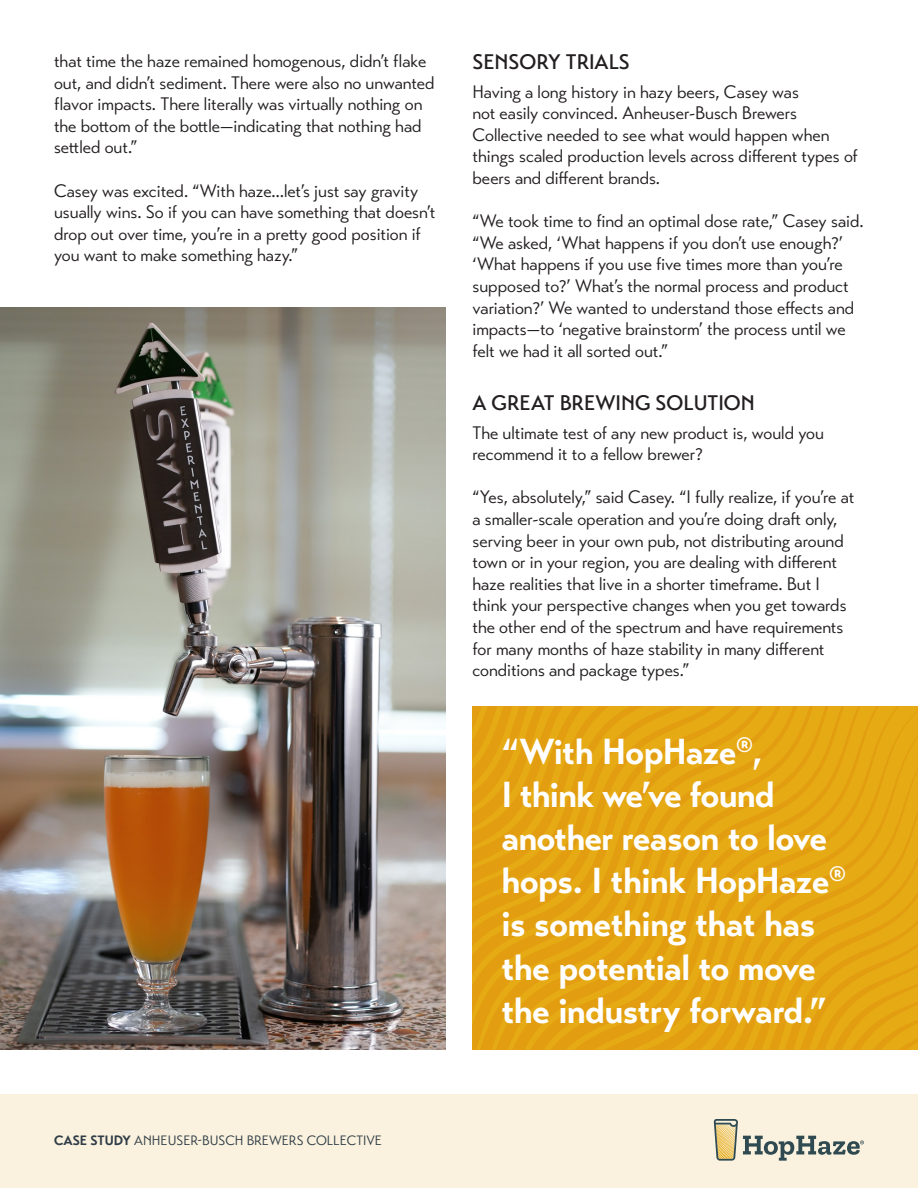
<style>
.page{position:relative;width:918px;height:1188px;background:#fff}
.page>*{position:absolute;margin:0;border:0;box-sizing:border-box;transform-origin:0 0}
.t1{font:700 36px/43.2px "Transat";color:#fff}
.t2{font:500 21px "Transat";color:#231f20}
.t3{font:18px/21.6px "Transat Standard";color:#231f20}
.t4{font:13.5px "Transat Standard";color:#303d47}
.s1{font-family:"Transat";font-weight:700}
</style>
<div class="page">
<div style="left:0;top:1094px;width:918px;height:94px;background:#faf2de"></div>
<svg style="left:714px;top:1119px;width:150px;height:42px"></svg>
<img style="left:0;top:308px;width:446px;height:742px">
<svg style="left:881px;top:706px;width:35px;height:344px;background:#e5a713"></svg>
<svg style="left:472px;top:706px;width:409px;height:344px;background:#e4a412"></svg>
<svg style="left:472px;top:706px;width:369px;height:308px;background:#e4a412"></svg>
<svg style="left:472px;top:706px;width:337px;height:270px;background:#e4a412"></svg>
<svg style="left:472px;top:706px;width:312px;height:241px;background:#e4a412"></svg>
<svg style="left:472px;top:706px;width:292px;height:217px;background:#e4a412"></svg>
<svg style="left:472px;top:706px;width:273px;height:196px;background:#e4a412"></svg>
<svg style="left:472px;top:706px;width:257px;height:177px;background:#e4a412"></svg>
<div style="left:472px;top:706px;width:241px;height:159px;background:#e4a512"></div>
<p class="t3" style="left:54px;top:50px;width:382px">that time the haze remained homogenous, didn’t flake out, and didn’t sediment. There were also no unwanted flavor impacts. There literally was virtually nothing on the bottom of the bottle—indicating that nothing had settled out.”</p>
<p class="t3" style="left:54px;top:180px;width:383px">Casey was excited. “With haze…let’s just say gravity usually wins. So if you can have something that doesn’t drop out over time, you’re in a pretty good position if you want to make something hazy.”</p>
<p class="t2" style="left:472px;top:49px;width:159px">SENSORY TRIALS</p>
<p class="t3" style="left:472px;top:81px;width:387px">Having a long history in hazy beers, Casey was<br>not easily convinced. Anheuser-Busch Brewers Collective needed to see what would happen when things scaled production levels across different types of beers and different brands.</p>
<p class="t3" style="left:472px;top:210px;width:393px">“We took time to find an optimal dose rate,” Casey said. “We asked, ‘What happens if you don’t use enough?’ ‘What happens if you use five times more than you’re supposed to?’ What’s the normal process and product variation?’ We wanted to understand those effects and impacts—to ‘negative brainstorm’ the process until we felt we had it all sorted out.”</p>
<p class="t2" style="left:472px;top:390px;width:284px">A GREAT BREWING SOLUTION</p>
<p class="t3" style="left:472px;top:422px;width:353px">The ultimate test of any new product is, would you recommend it to a fellow brewer?</p>
<p class="t3" style="left:472px;top:487px;width:383px">“Yes, absolutely,” said Casey. “I fully realize, if you’re at a smaller-scale operation and you’re doing draft only, serving beer in your own pub, not distributing around town or in your region, you are dealing with different haze realities that live in a shorter timeframe. But I think your perspective changes when you get towards the other end of the spectrum and have requirements for many months of haze stability in many different conditions and package types.”</p>
<h1 class="t1" style="left:502px;top:730px;width:345px">“With HopHaze<sup>®</sup>,<br>I think we’ve found another reason to love hops. I think HopHaze<sup>® </sup>is something that has the potential to move the industry forward.”</h1>
<p class="t4" style="left:54px;top:1132px;width:330px"><span class="s1">CASE STUDY</span> ANHEUSER-BUSCH BREWERS COLLECTIVE</p>
</div>
